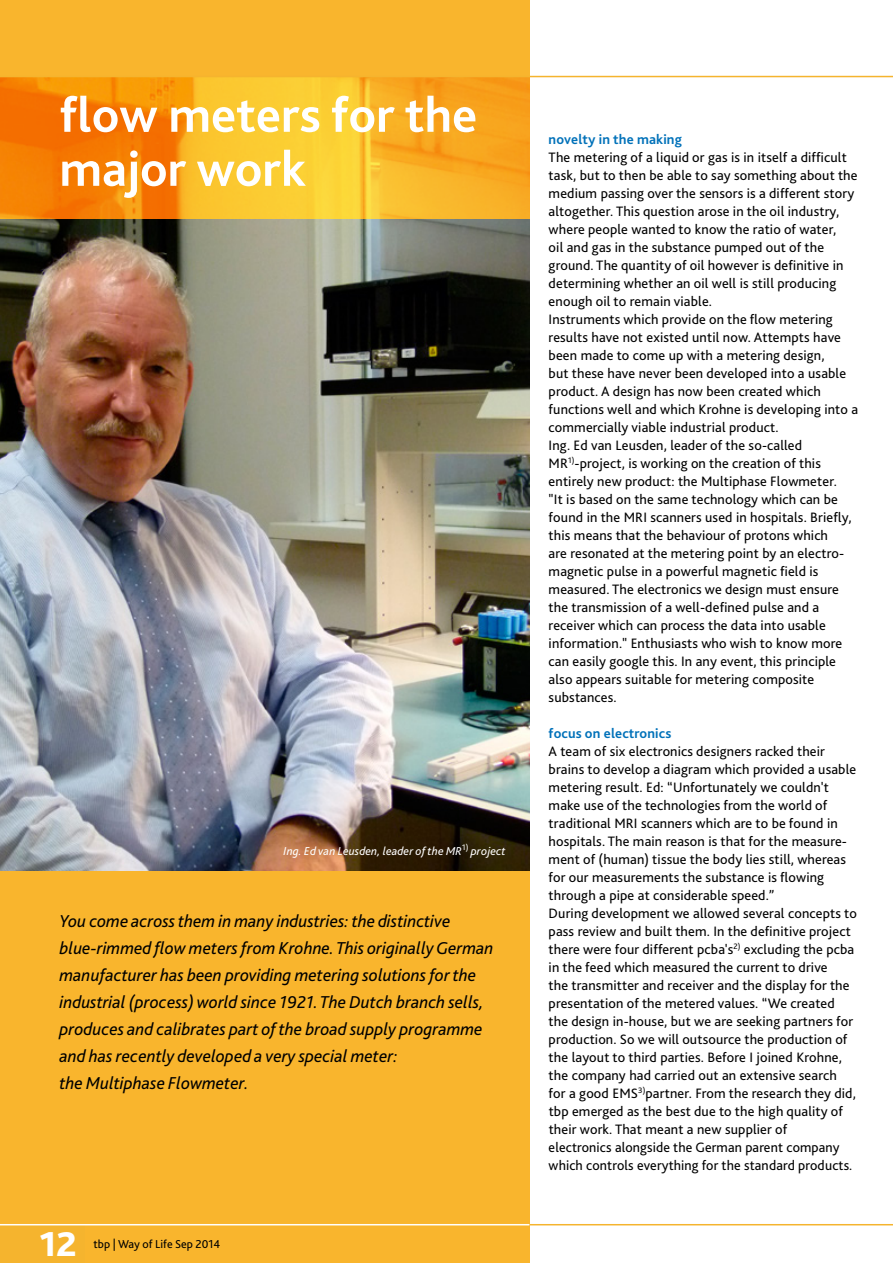
<style>
.page{position:relative;width:893px;height:1263px;background:#fff}
.page>*{position:absolute;margin:0;border:0;box-sizing:border-box;transform-origin:0 0}
.t1{font:700 51px/54px "Bliss 2";color:#fff}
.t2{font:800 36px "Bliss 2";color:#fff}
.t3{font:italic 18px/27px "Bliss 2";color:#000}
.t4{font:14.25px/18px "Bliss 2";letter-spacing:.01em;color:#000}
.t5{font:700 14.25px "Bliss 2";letter-spacing:.01em;color:#0071b9}
.t6{font:italic 12px "Bliss 2";letter-spacing:.01em;color:#fff}
.t7{font:12px "Bliss 2";color:#000}
</style>
<div class="page">
<img style="left:0;top:219px;width:529px;height:653px">
<div style="left:0;top:0;width:529px;height:77px;background:#f9b52d"></div>
<div style="left:0;top:872px;width:529px;height:391px;background:#f9b52d"></div>
<svg style="left:0;top:77px;width:529px;height:142px;background:#f8a61c"></svg>
<hr style="left:529px;top:1224px;width:364px;height:1px;background:#f5b42e">
<hr style="left:0;top:76px;width:893px;height:1px;background:#f5b42e">
<div style="left:0;top:1225px;width:85px;height:38px;background:#f5b42e"></div>
<hr style="left:0;top:1224px;width:529px;height:1px;background:#fff">
<h1 class="t1" style="left:60px;top:87px;width:419px">flow meters for the major work</h1>
<p class="t6" style="left:284px;top:844px;width:224px">Ing. Ed van Leusden, leader of the MR<sup>1)</sup> project</p>
<p class="t3" style="left:60px;top:907px;width:435px">You come across them in many industries: the distinctive blue-rimmed flow meters from Krohne. This originally German manufacturer has been providing metering solutions for the industrial (process) world since 1921. The Dutch branch sells, produces and calibrates part of the broad supply programme and has recently developed a very special meter:<br>the Multiphase Flowmeter.</p>
<h2 class="t2" style="left:39px;top:1221px;width:39px">12</h2>
<p class="t7" style="left:94px;top:1236px;width:128px">tbp | Way of Life Sep 2014</p>
<p class="t5" style="left:549px;top:130px;width:135px">novelty in the making</p>
<p class="t4" style="left:549px;top:148px;width:311px">The metering of a liquid or gas is in itself a difficult task, but to then be able to say something about the medium passing over the sensors is a different story altogether. This question arose in the oil industry, where people wanted to know the ratio of water,<br>oil and gas in the substance pumped out of the ground. The quantity of oil however is definitive in determining whether an oil well is still producing enough oil to remain viable.<br>Instruments which provide on the flow metering results have not existed until now. Attempts have been made to come up with a metering design,<br>but these have never been developed into a usable product. A design has now been created which functions well and which Krohne is developing into a commercially viable industrial product.<br>Ing. Ed van Leusden, leader of the so-called MR<sup>1)</sup>-project, is working on the creation of this entirely new product: the Multiphase Flowmeter.<br>"It is based on the same technology which can be found in the MRI scanners used in hospitals. Briefly, this means that the behaviour of protons which<br>are resonated at the metering point by an electro&shy;magnetic pulse in a powerful magnetic field is measured. The electronics we design must ensure the transmission of a well-defined pulse and a receiver which can process the data into usable information." Enthusiasts who wish to know more can easily google this. In any event, this principle also appears suitable for metering composite substances.</p>
<p class="t5" style="left:549px;top:724px;width:124px">focus on electronics</p>
<p class="t4" style="left:549px;top:742px;width:310px">A team of six electronics designers racked their brains to develop a diagram which provided a usable metering result. Ed: “Unfortunately we couldn't make use of the technologies from the world of traditional MRI scanners which are to be found in hospitals. The main reason is that for the measure&shy;ment of (human) tissue the body lies still, whereas for our measurements the substance is flowing through a pipe at considerable speed.”<br>During development we allowed several concepts to pass review and built them. In the definitive project there were four different pcba's<sup>2)</sup> excluding the pcba in the feed which measured the current to drive<br>the transmitter and receiver and the display for the presentation of the metered values. “We created the design in-house, but we are seeking partners for production. So we will outsource the production of the layout to third parties. Before I joined Krohne, the company had carried out an extensive search for a good EMS<sup>3)</sup>partner. From the research they did, tbp emerged as the best due to the high quality of their work. That meant a new supplier of<br>electronics alongside the German parent company which controls everything for the standard products.</p>
</div>
